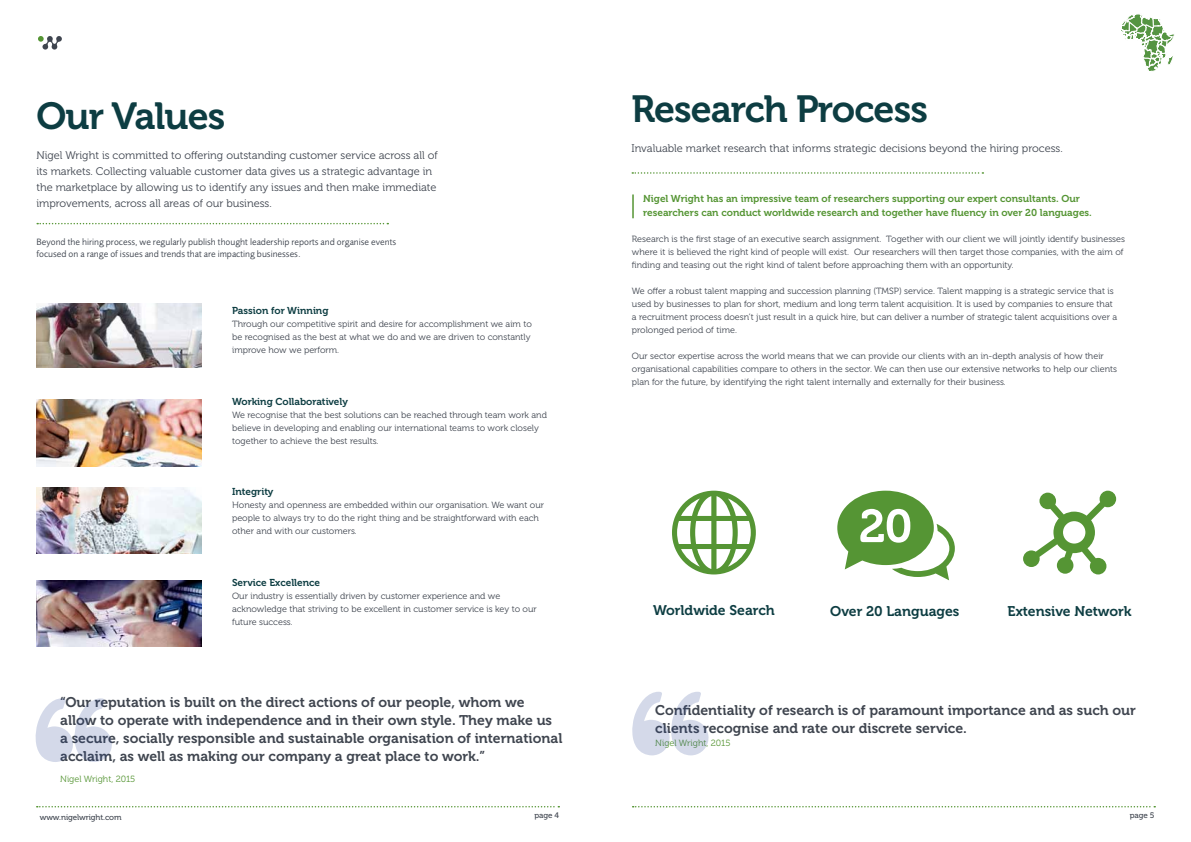
<style>
.page{position:relative;width:1191px;height:842px;background:#fff}
.page>*{position:absolute;margin:0;border:0;box-sizing:border-box;transform-origin:0 0}
.t1{font:37.6px "Museo 700";letter-spacing:-.025em;color:#0d3d42}
.t2{font:14px/18px "Museo 700";color:#3f454f}
.t3{font:14px "Museo 700";color:#0d3d42}
.t4{font:11px/16px "Museo 300";color:#3f454f}
.t5{font:10px/14px "Museo 700";color:#559534}
.t6{font:10px "Museo 700";color:#0d3d42}
.t7{font:9.5px/12px "Foundry Sans";color:#3f454f}
.t8{font:9px/13px "Museo 300";color:#3f454f}
.t9{font:9px "Museo 300";color:#559534}
.t10{font:8px "Museo 500";letter-spacing:-.01em;color:#3f454f}
</style>
<div class="page">
<svg style="left:38px;top:36px;width:24px;height:14px"></svg>
<svg style="left:37px;top:806px;width:522px;height:1px"></svg>
<svg style="left:632px;top:806px;width:523px;height:1px"></svg>
<svg style="left:1121px;top:14px;width:53px;height:57px"></svg>
<svg style="left:632px;top:172px;width:351px;height:2px"></svg>
<svg style="left:632px;top:692px;width:77px;height:63px"></svg>
<svg style="left:672px;top:491px;width:84px;height:83px"></svg>
<svg style="left:1023px;top:491px;width:93px;height:83px"></svg>
<svg style="left:837px;top:491px;width:117px;height:89px"></svg>
<hr style="left:632px;top:194px;width:2px;height:24px;background:#559534">
<img style="left:36px;top:304px;width:166px;height:63px">
<img style="left:36px;top:399px;width:166px;height:67px">
<img style="left:36px;top:487px;width:166px;height:66px">
<img style="left:36px;top:580px;width:166px;height:66px">
<svg style="left:35px;top:698px;width:77px;height:64px"></svg>
<svg style="left:37px;top:223px;width:351px;height:1px"></svg>
<h1 class="t1" style="left:36px;top:95px;width:190px">Our Values</h1>
<p class="t4" style="left:36px;top:148px;width:403px">Nigel Wright is committed to offering outstanding customer service across all of its markets. Collecting valuable customer data gives us a strategic advantage in the marketplace by allowing us to identify any issues and then make immediate improvements, across all areas of our business.</p>
<p class="t7" style="left:36px;top:236px;width:361px">Beyond the hiring process, we regularly publish thought leadership reports and organise events focused on a range of issues and trends that are impacting businesses.</p>
<p class="t6" style="left:232px;top:305px;width:98px">Passion for Winning</p>
<p class="t8" style="left:232px;top:318px;width:301px">Through our competitive spirit and desire for accomplishment we aim to be recognised as the best at what we do and we are driven to constantly improve how we perform.</p>
<p class="t6" style="left:232px;top:396px;width:117px">Working Collaboratively</p>
<p class="t8" style="left:232px;top:408px;width:316px">We recognise that the best solutions can be reached through team work and believe in developing and enabling our international teams to work closely together to achieve the best results.</p>
<p class="t6" style="left:232px;top:486px;width:43px">Integrity</p>
<p class="t8" style="left:232px;top:499px;width:313px">Honesty and openness are embedded within our organisation. We want our people to always try to do the right thing and be straightforward with each other and with our customers.</p>
<p class="t6" style="left:232px;top:577px;width:90px">Service Excellence</p>
<p class="t8" style="left:232px;top:589px;width:306px">Our industry is essentially driven by customer experience and we acknowledge that striving to be excellent in customer service is key to our future success.</p>
<p class="t2" style="left:60px;top:693px;width:504px">“Our reputation is built on the direct actions of our people, whom we allow to operate with independence and in their own style. They make us a secure, socially responsible and sustainable organisation of international acclaim, as well as making our company a great place to work.”</p>
<p class="t9" style="left:60px;top:774px;width:77px">Nigel Wright, 2015</p>
<h1 class="t1" style="left:631px;top:88px;width:298px">Research Process</h1>
<p class="t4" style="left:631px;top:141px;width:433px">Invaluable market research that informs strategic decisions beyond the hiring process.</p>
<p class="t5" style="left:643px;top:192px;width:450px">Nigel Wright has an impressive team of researchers supporting our expert consultants. Our researchers can conduct worldwide research and together have fluency in over 20 languages.</p>
<p class="t8" style="left:632px;top:233px;width:495px">Research is the first stage of an executive search assignment. Together with our client we will jointly identify businesses where it is believed the right kind of people will exist. Our researchers will then target those companies, with the aim of finding and teasing out the right kind of talent before approaching them with an opportunity.</p>
<p class="t8" style="left:632px;top:285px;width:487px">We offer a robust talent mapping and succession planning (TMSP) service. Talent mapping is a strategic service that is used by businesses to plan for short, medium and long term talent acquisition. It is used by companies to ensure that a recruitment process doesn’t just result in a quick hire, but can deliver a number of strategic talent acquisitions over a prolonged period of time.</p>
<p class="t8" style="left:632px;top:350px;width:487px">Our sector expertise across the world means that we can provide our clients with an in-depth analysis of how their organisational capabilities compare to others in the sector. We can then use our extensive networks to help our clients plan for the future, by identifying the right talent internally and externally for their business.</p>
<h2 class="t3" style="left:653px;top:602px;width:123px">Worldwide Search</h2>
<h2 class="t3" style="left:830px;top:603px;width:131px">Over 20 Languages</h2>
<h2 class="t3" style="left:1007px;top:603px;width:125px">Extensive Network</h2>
<h2 class="t2" style="left:655px;top:701px;width:482px">Confidentiality of research is of paramount importance and as such our clients recognise and rate our discrete service.</h2>
<p class="t9" style="left:655px;top:738px;width:77px">Nigel Wright, 2015</p>
<p class="t10" style="left:40px;top:813px;width:83px">www.nigelwright.com</p>
<p class="t10" style="left:534px;top:811px;width:26px">page 4</p>
<p class="t10" style="left:1129px;top:811px;width:26px">page 5</p>
</div>
